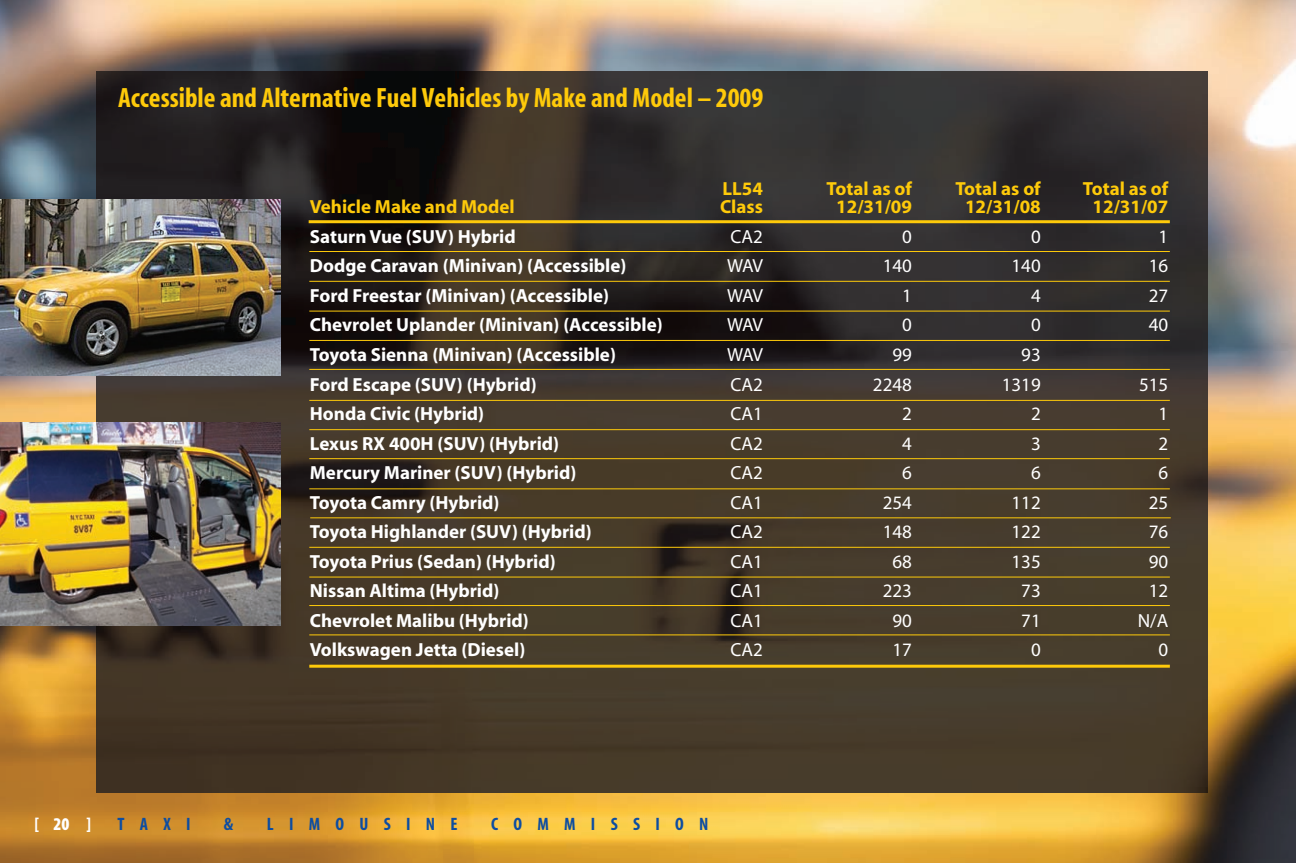
<style>
.page{position:relative;width:1296px;height:863px;background:#fff}
.page>*{position:absolute;margin:0;border:0;box-sizing:border-box;transform-origin:0 0}
.t1{font:28px "Myriad Bold Con";color:#feca0a}
.t2{font:700 19px "Myriad";color:#fff}
.t3{font:19px "Myriad";color:#fff}
.t4{font:700 19px "Myriad";color:#feca0a}
.t5{font:18px "Myriad Bold Con";letter-spacing:.85em;color:#0d4da1}
.t6{font:18px "Myriad Bold Con";color:#fff}
.s1{font-family:"Myriad Blk Con"}
</style>
<div class="page">
<img style="left:0;top:0;width:1296px;height:863px">
<h1 class="t1" style="left:118px;top:87px;width:647px">Accessible and Alternative Fuel Vehicles by Make and Model – 2009</h1>
<p class="t4" style="left:722px;top:182px;width:42px">LL54</p>
<p class="t4" style="left:827px;top:182px;width:87px">Total as of</p>
<p class="t4" style="left:955px;top:182px;width:87px">Total as of</p>
<p class="t4" style="left:1083px;top:182px;width:87px">Total as of</p>
<p class="t4" style="left:310px;top:200px;width:206px">Vehicle Make and Model</p>
<p class="t4" style="left:720px;top:200px;width:44px">Class</p>
<p class="t4" style="left:836px;top:200px;width:77px">12/31/09</p>
<p class="t4" style="left:965px;top:200px;width:77px">12/31/08</p>
<p class="t4" style="left:1093px;top:200px;width:77px">12/31/07</p>
<p class="t2" style="left:310px;top:229px;width:207px">Saturn Vue (SUV) Hybrid</p>
<p class="t3" style="left:731px;top:229px;width:34px">CA2</p>
<p class="t3" style="left:902px;top:229px;width:11px">0</p>
<p class="t3" style="left:1031px;top:229px;width:11px">0</p>
<p class="t3" style="left:1159px;top:229px;width:11px">1</p>
<p class="t2" style="left:310px;top:259px;width:318px">Dodge Caravan (Minivan) (Accessible)</p>
<p class="t3" style="left:727px;top:259px;width:37px">WAV</p>
<p class="t3" style="left:883px;top:259px;width:31px">140</p>
<p class="t3" style="left:1012px;top:259px;width:31px">140</p>
<p class="t3" style="left:1149px;top:259px;width:21px">16</p>
<p class="t2" style="left:310px;top:288px;width:301px">Ford Freestar (Minivan) (Accessible)</p>
<p class="t3" style="left:727px;top:288px;width:37px">WAV</p>
<p class="t3" style="left:902px;top:288px;width:11px">1</p>
<p class="t3" style="left:1031px;top:288px;width:11px">4</p>
<p class="t3" style="left:1149px;top:288px;width:21px">27</p>
<p class="t2" style="left:310px;top:318px;width:354px">Chevrolet Uplander (Minivan) (Accessible)</p>
<p class="t3" style="left:727px;top:318px;width:37px">WAV</p>
<p class="t3" style="left:902px;top:318px;width:11px">0</p>
<p class="t3" style="left:1031px;top:318px;width:11px">0</p>
<p class="t3" style="left:1149px;top:318px;width:21px">40</p>
<p class="t2" style="left:310px;top:347px;width:308px">Toyota Sienna (Minivan) (Accessible)</p>
<p class="t3" style="left:727px;top:347px;width:37px">WAV</p>
<p class="t3" style="left:893px;top:347px;width:21px">99</p>
<p class="t3" style="left:1021px;top:347px;width:21px">93</p>
<p class="t2" style="left:310px;top:377px;width:228px">Ford Escape (SUV) (Hybrid)</p>
<p class="t3" style="left:730px;top:377px;width:34px">CA2</p>
<p class="t3" style="left:873px;top:377px;width:40px">2248</p>
<p class="t3" style="left:1002px;top:377px;width:40px">1319</p>
<p class="t3" style="left:1139px;top:377px;width:31px">515</p>
<p class="t2" style="left:310px;top:406px;width:176px">Honda Civic (Hybrid)</p>
<p class="t3" style="left:730px;top:406px;width:34px">CA1</p>
<p class="t3" style="left:902px;top:406px;width:11px">2</p>
<p class="t3" style="left:1031px;top:406px;width:11px">2</p>
<p class="t3" style="left:1159px;top:406px;width:11px">1</p>
<p class="t2" style="left:310px;top:436px;width:251px">Lexus RX 400H (SUV) (Hybrid)</p>
<p class="t3" style="left:730px;top:436px;width:34px">CA2</p>
<p class="t3" style="left:902px;top:436px;width:11px">4</p>
<p class="t3" style="left:1031px;top:436px;width:11px">3</p>
<p class="t3" style="left:1159px;top:436px;width:11px">2</p>
<p class="t2" style="left:310px;top:465px;width:268px">Mercury Mariner (SUV) (Hybrid)</p>
<p class="t3" style="left:730px;top:465px;width:34px">CA2</p>
<p class="t3" style="left:902px;top:465px;width:11px">6</p>
<p class="t3" style="left:1031px;top:465px;width:11px">6</p>
<p class="t3" style="left:1159px;top:465px;width:11px">6</p>
<p class="t2" style="left:310px;top:495px;width:191px">Toyota Camry (Hybrid)</p>
<p class="t3" style="left:730px;top:495px;width:34px">CA1</p>
<p class="t3" style="left:883px;top:495px;width:31px">254</p>
<p class="t3" style="left:1012px;top:495px;width:31px">112</p>
<p class="t3" style="left:1149px;top:495px;width:21px">25</p>
<p class="t2" style="left:310px;top:524px;width:283px">Toyota Highlander (SUV) (Hybrid)</p>
<p class="t3" style="left:730px;top:524px;width:34px">CA2</p>
<p class="t3" style="left:883px;top:524px;width:31px">148</p>
<p class="t3" style="left:1012px;top:524px;width:31px">122</p>
<p class="t3" style="left:1149px;top:524px;width:21px">76</p>
<p class="t2" style="left:310px;top:554px;width:247px">Toyota Prius (Sedan) (Hybrid)</p>
<p class="t3" style="left:730px;top:554px;width:34px">CA1</p>
<p class="t3" style="left:892px;top:554px;width:21px">68</p>
<p class="t3" style="left:1012px;top:554px;width:31px">135</p>
<p class="t3" style="left:1149px;top:554px;width:21px">90</p>
<p class="t2" style="left:310px;top:584px;width:191px">Nissan Altima (Hybrid)</p>
<p class="t3" style="left:730px;top:584px;width:34px">CA1</p>
<p class="t3" style="left:883px;top:584px;width:31px">223</p>
<p class="t3" style="left:1021px;top:584px;width:21px">73</p>
<p class="t3" style="left:1149px;top:584px;width:21px">12</p>
<p class="t2" style="left:310px;top:613px;width:220px">Chevrolet Malibu (Hybrid)</p>
<p class="t3" style="left:730px;top:613px;width:34px">CA1</p>
<p class="t3" style="left:892px;top:613px;width:21px">90</p>
<p class="t3" style="left:1021px;top:613px;width:21px">71</p>
<p class="t3" style="left:1138px;top:613px;width:32px">N/A</p>
<p class="t2" style="left:310px;top:643px;width:217px">Volkswagen Jetta (Diesel)</p>
<p class="t3" style="left:730px;top:643px;width:34px">CA2</p>
<p class="t3" style="left:892px;top:643px;width:21px">17</p>
<p class="t3" style="left:1031px;top:643px;width:11px">0</p>
<p class="t3" style="left:1159px;top:643px;width:11px">0</p>
<p class="t6" style="left:34px;top:817px;width:58px">[<span class="s1">20</span> ]</p>
<p class="t5" style="left:118px;top:817px;width:74px">TAXI</p>
<p class="t5" style="left:224px;top:817px;width:11px">&amp;</p>
<p class="t5" style="left:267px;top:817px;width:192px">LIMOUSINE</p>
<p class="t5" style="left:491px;top:817px;width:219px">COMMISSION</p>
</div>
